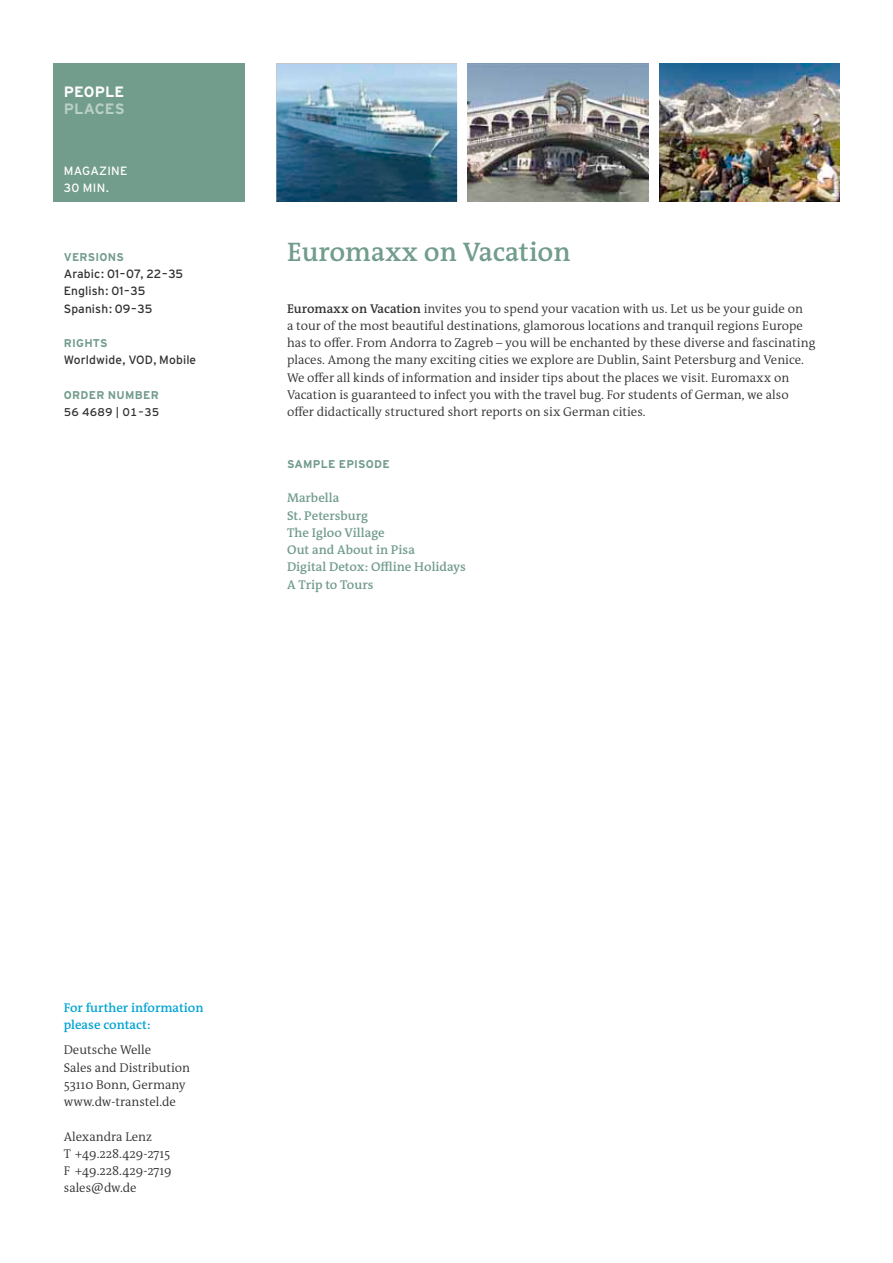
<style>
.page{position:relative;width:893px;height:1263px;background:#fff}
.page>*{position:absolute;margin:0;border:0;box-sizing:border-box;transform-origin:0 0}
.t1{font:600 27px "DW The Antiqua B W6";color:#729c8c}
.t2{font:700 15px "Interstate DW";letter-spacing:.005em;color:#fff}
.t3{font:700 15px "Interstate DW";letter-spacing:.005em;color:#b8d0c5}
.t4{font:300 12.75px/17.2px "DW The Antiqua B W4";color:#313130}
.t5{font:600 12.75px/17.2px "DW The Antiqua B W6";color:#729c8c}
.t6{font:600 12.75px/17.2px "DW The Antiqua B W6";color:#00a3d3}
.t7{font:12px/17.2px "Interstate DW";letter-spacing:.01em;color:#313130}
.t8{font:12px/17.2px "Interstate DW";letter-spacing:.025em;color:#fff}
.t9{font:700 11.25px "Interstate DW";letter-spacing:.025em;color:#729c8c}
.t10{font:11.25px "Interstate DW Line";letter-spacing:.01em;color:#313130}
.s1{font-family:"DW The Antiqua B W6";font-weight:600}
</style>
<div class="page">
<div style="left:53px;top:64px;width:191px;height:138px;background:#729c8c"></div>
<img style="left:659px;top:64px;width:181px;height:138px">
<img style="left:468px;top:64px;width:180px;height:138px">
<img style="left:276px;top:64px;width:181px;height:138px">
<p class="t2" style="left:64px;top:83px;width:62px">PEOPLE</p>
<p class="t3" style="left:64px;top:100px;width:63px">PLACES</p>
<p class="t8" style="left:64px;top:162px;width:65px">MAGAZINE<br>30 MIN.</p>
<p class="t9" style="left:64px;top:251px;width:62px">VERSIONS</p>
<p class="t7" style="left:64px;top:265px;width:121px">Arabic: 01–07, 22–35<br>English: 01–35<br>Spanish: 09–35</p>
<p class="t9" style="left:64px;top:337px;width:45px">RIGHTS</p>
<p class="t7" style="left:64px;top:351px;width:134px">Worldwide, VOD, Mobile</p>
<p class="t9" style="left:64px;top:389px;width:97px">ORDER NUMBER</p>
<p class="t10" style="left:64px;top:406px;width:97px">56 4689 | 01–35</p>
<h1 class="t1" style="left:287px;top:234px;width:285px">Euromaxx on Vacation</h1>
<p class="t4" style="left:287px;top:300px;width:530px"><span class="s1">Euromaxx on Vacation</span> invites you to spend your vacation with us. Let us be your guide on<br>a tour of the most beautiful destinations, glamorous locations and tranquil regions Europe has to offer. From Andorra to Zagreb – you will be enchanted by these diverse and fascinating places. Among the many exciting cities we explore are Dublin, Saint Petersburg and Venice.<br>We offer all kinds of information and insider tips about the places we visit. Euromaxx on Vacation is guaranteed to infect you with the travel bug. For students of German, we also offer didactically structured short reports on six German cities.</p>
<p class="t9" style="left:287px;top:458px;width:104px">SAMPLE EPISODE</p>
<p class="t5" style="left:287px;top:489px;width:180px">Marbella<br>St. Petersburg<br>The Igloo Village<br>Out and About in Pisa<br>Digital Detox: Offline Holidays<br>A Trip to Tours</p>
<p class="t6" style="left:64px;top:999px;width:141px">For further information please contact:</p>
<p class="t4" style="left:64px;top:1041px;width:128px">Deutsche Welle<br>Sales and Distribution<br>53110 Bonn, Germany www.dw-transtel.de</p>
<p class="t4" style="left:64px;top:1128px;width:110px">Alexandra Lenz<br>T +49.228.429-2715<br>F +49.228.429-2719 sales@dw.de</p>
</div>
